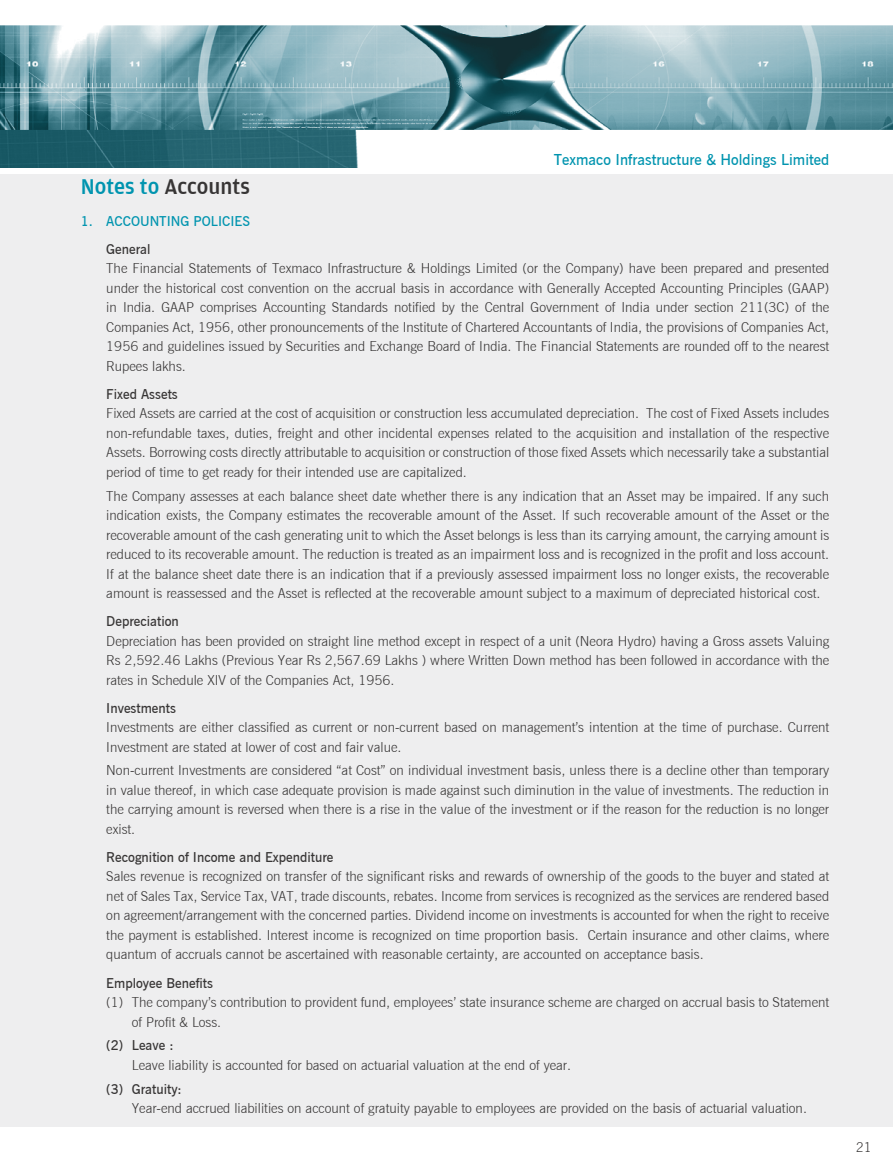
<style>
.page{position:relative;width:893px;height:1170px;background:#fff}
.page>*{position:absolute;margin:0;border:0;box-sizing:border-box;transform-origin:0 0}
.t1{font:500 22.5px "Amplitude";color:#373535}
.t2{font:15px "News Gothic Demi BT";color:#0094af}
.t3{font:13.5px/19.5px "News Gothic Light BT";color:#373535;text-align:justify}
.t4{font:13.5px "News Gothic Demi BT";color:#373535}
.t5{font:13.5px "News Gothic Demi BT";color:#0094af}
.s1{color:#0094af}
</style>
<div class="page">
<img style="left:0;top:25px;width:893px;height:142px">
<div style="left:0;top:174px;width:893px;height:953px;background:#eeeeef"></div>
<p class="t2" style="left:554px;top:150px;width:277px">Texmaco Infrastructure &amp; Holdings Limited</p>
<h1 class="t1" style="left:81px;top:174px;width:171px"><span class="s1">Notes to</span> Accounts</h1>
<p class="t5" style="left:81px;top:213px;width:171px">1. ACCOUNTING POLICIES</p>
<p class="t4" style="left:106px;top:241px;width:46px">General</p>
<p class="t3" style="left:106px;top:258px;width:724px">The Financial Statements of Texmaco Infrastructure &amp; Holdings Limited (or the Company) have been prepared and presented under the historical cost convention on the accrual basis in accordance with Generally Accepted Accounting Principles (GAAP) in India. GAAP comprises Accounting Standards notified by the Central Government of India under section 211(3C) of the Companies Act, 1956, other pronouncements of the Institute of Chartered Accountants of India, the provisions of Companies Act, 1956 and guidelines issued by Securities and Exchange Board of India. The Financial Statements are rounded off to the nearest Rupees lakhs.</p>
<p class="t4" style="left:106px;top:386px;width:73px">Fixed Assets</p>
<p class="t3" style="left:106px;top:403px;width:724px">Fixed Assets are carried at the cost of acquisition or construction less accumulated depreciation. The cost of Fixed Assets includes non-refundable taxes, duties, freight and other incidental expenses related to the acquisition and installation of the respective Assets. Borrowing costs directly attributable to acquisition or construction of those fixed Assets which necessarily take a substantial period of time to get ready for their intended use are capitalized.</p>
<p class="t3" style="left:106px;top:485px;width:724px">The Company assesses at each balance sheet date whether there is any indication that an Asset may be impaired. If any such indication exists, the Company estimates the recoverable amount of the Asset. If such recoverable amount of the Asset or the recoverable amount of the cash generating unit to which the Asset belongs is less than its carrying amount, the carrying amount is reduced to its recoverable amount. The reduction is treated as an impairment loss and is recognized in the profit and loss account.<br>If at the balance sheet date there is an indication that if a previously assessed impairment loss no longer exists, the recoverable amount is reassessed and the Asset is reflected at the recoverable amount subject to a maximum of depreciated historical cost.</p>
<p class="t4" style="left:106px;top:613px;width:74px">Depreciation</p>
<p class="t3" style="left:106px;top:630px;width:724px">Depreciation has been provided on straight line method except in respect of a unit (Neora Hydro) having a Gross assets Valuing Rs 2,592.46 Lakhs (Previous Year Rs 2,567.69 Lakhs ) where Written Down method has been followed in accordance with the rates in Schedule XIV of the Companies Act, 1956.</p>
<p class="t4" style="left:106px;top:699px;width:71px">Investments</p>
<p class="t3" style="left:106px;top:717px;width:724px">Investments are either classified as current or non-current based on management’s intention at the time of purchase. Current<br>Investment are stated at lower of cost and fair value.</p>
<p class="t3" style="left:106px;top:760px;width:724px">Non-current Investments are considered “at Cost” on individual investment basis, unless there is a decline other than temporary in value thereof, in which case adequate provision is made against such diminution in the value of investments. The reduction in the carrying amount is reversed when there is a rise in the value of the investment or if the reason for the reduction is no longer exist.</p>
<p class="t4" style="left:106px;top:848px;width:229px">Recognition of Income and Expenditure</p>
<p class="t3" style="left:106px;top:866px;width:724px">Sales revenue is recognized on transfer of the significant risks and rewards of ownership of the goods to the buyer and stated at net of Sales Tax, Service Tax, VAT, trade discounts, rebates. Income from services is recognized as the services are rendered based on agreement/arrangement with the concerned parties. Dividend income on investments is accounted for when the right to receive the payment is established. Interest income is recognized on time proportion basis. Certain insurance and other claims, where quantum of accruals cannot be ascertained with reasonable certainty, are accounted on acceptance basis.</p>
<p class="t4" style="left:106px;top:974px;width:108px">Employee Benefits</p>
<p class="t3" style="left:132px;top:992px;width:699px;text-indent:-26px">(1) The company’s contribution to provident fund, employees’ state insurance scheme are charged on accrual basis to Statement of Profit &amp; Loss.</p>
<p class="t4" style="left:106px;top:1037px;width:69px">(2) Leave :</p>
<p class="t3" style="left:132px;top:1054px;width:441px">Leave liability is accounted for based on actuarial valuation at the end of year.</p>
<p class="t4" style="left:106px;top:1080px;width:77px">(3) Gratuity:</p>
<p class="t3" style="left:132px;top:1098px;width:677px">Year-end accrued liabilities on account of gratuity payable to employees are provided on the basis of actuarial valuation.</p>
<p class="t3" style="left:856px;top:1136px;width:18px">21</p>
</div>
